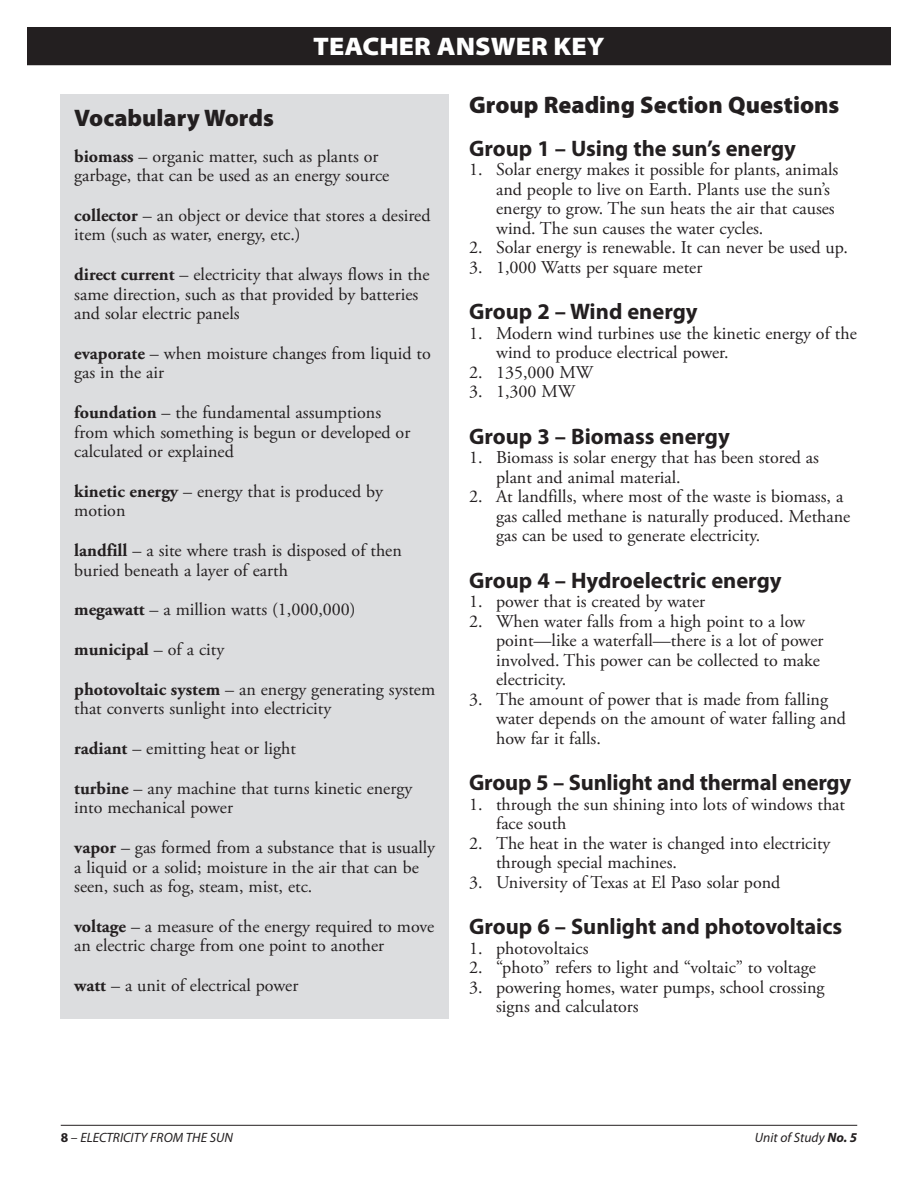
<style>
.page{position:relative;width:918px;height:1188px;background:#fff}
.page>*{position:absolute;margin:0;border:0;box-sizing:border-box;transform-origin:0 0}
.t1{font:900 semi-expanded 25.5px "Myriad Pro";color:#fff}
.t2{font:900 24px "Myriad Pro";color:#231f20}
.t3{font:700 22.5px "Myriad Pro";color:#231f20}
.t4{font:18px/19.5px "Adobe Garamond Pro";color:#231f20}
.t5{font:700 18px "Adobe Garamond Pro";color:#231f20}
.t6{font:italic 13.5px "Myriad Pro";color:#231f20}
.s1{font-weight:700}
.s2{font-weight:400}
.s3{font-weight:700;font-style:normal}
</style>
<div class="page">
<div style="left:28px;top:28px;width:862px;height:36px;background:#231f20"></div>
<div style="left:27px;top:27px;width:864px;height:38px;border:2px solid #231f20"></div>
<hr style="left:61px;top:1125px;width:796px;height:1px;background:#231f20">
<div style="left:61px;top:94px;width:388px;height:925px;background:#dcdddf"></div>
<h1 class="t1" style="left:313px;top:32px;width:293px">TEACHER ANSWER KEY</h1>
<h2 class="t2" style="left:74px;top:104px;width:201px">Vocabulary Words</h2>
<p class="t4" style="left:74px;top:147px;width:317px"><span class="s1">biomass</span> – organic matter, such as plants or garbage, that can be used as an energy source</p>
<p class="t4" style="left:74px;top:206px;width:358px"><span class="s1">collector</span> – an object or device that stores a desired item (such as water, energy, etc.)</p>
<p class="t4" style="left:74px;top:265px;width:357px"><span class="s1">direct current</span> – electricity that always flows in the same direction, such as that provided by batteries and solar electric panels</p>
<p class="t4" style="left:74px;top:344px;width:358px"><span class="s1">evaporate</span> – when moisture changes from liquid to gas in the air</p>
<p class="t4" style="left:74px;top:403px;width:338px"><span class="s1">foundation</span> – the fundamental assumptions from which something is begun or developed or calculated or explained</p>
<p class="t4" style="left:74px;top:482px;width:310px"><span class="s1">kinetic energy</span> – energy that is produced by motion</p>
<p class="t4" style="left:74px;top:541px;width:329px"><span class="s1">landfill</span> – a site where trash is disposed of then buried beneath a layer of earth</p>
<p class="t4" style="left:74px;top:601px;width:283px"><span class="s1">megawatt</span> – a million watts (1,000,000)</p>
<p class="t5" style="left:74px;top:639px;width:152px">municipal <span class="s2">– of a city</span></p>
<p class="t4" style="left:74px;top:680px;width:362px"><span class="s1">photovoltaic system</span> – an energy generating system that converts sunlight into electricity</p>
<p class="t4" style="left:74px;top:739px;width:223px"><span class="s1">radiant</span> – emitting heat or light</p>
<p class="t4" style="left:74px;top:779px;width:340px"><span class="s1">turbine</span> – any machine that turns kinetic energy into mechanical power</p>
<p class="t4" style="left:74px;top:838px;width:362px"><span class="s1">vapor</span> – gas formed from a substance that is usually a liquid or a solid; moisture in the air that can be seen, such as fog, steam, mist, etc.</p>
<p class="t4" style="left:74px;top:917px;width:362px"><span class="s1">voltage</span> – a measure of the energy required to move an electric charge from one point to another</p>
<p class="t4" style="left:74px;top:976px;width:226px"><span class="s1">watt</span> – a unit of electrical power</p>
<h2 class="t2" style="left:469px;top:91px;width:372px">Group Reading Section Questions</h2>
<p class="t3" style="left:469px;top:136px;width:328px">Group 1 – Using the sun’s energy</p>
<p class="t4" style="left:496px;top:160px;width:344px;text-indent:-27px">1. Solar energy makes it possible for plants, animals and people to live on Earth. Plants use the sun’s energy to grow. The sun heats the air that causes wind. The sun causes the water cycles.</p>
<p class="t4" style="left:469px;top:238px;width:380px">2. Solar energy is renewable. It can never be used up.</p>
<p class="t4" style="left:469px;top:258px;width:235px">3. 1,000 Watts per square meter</p>
<p class="t3" style="left:469px;top:299px;width:230px">Group 2 – Wind energy</p>
<p class="t4" style="left:496px;top:324px;width:362px;text-indent:-27px">1. Modern wind turbines use the kinetic energy of the wind to produce electrical power.</p>
<p class="t4" style="left:469px;top:363px;width:126px">2. 135,000 MW</p>
<p class="t4" style="left:469px;top:382px;width:108px">3. 1,300 MW</p>
<p class="t3" style="left:469px;top:424px;width:262px">Group 3 – Biomass energy</p>
<p class="t4" style="left:496px;top:448px;width:324px;text-indent:-27px">1. Biomass is solar energy that has been stored as plant and animal material.</p>
<p class="t4" style="left:496px;top:487px;width:356px;text-indent:-27px">2. At landfills, where most of the waste is biomass, a gas called methane is naturally produced. Methane gas can be used to generate electricity.</p>
<p class="t3" style="left:469px;top:568px;width:314px">Group 4 – Hydroelectric energy</p>
<p class="t4" style="left:469px;top:592px;width:238px">1. power that is created by water</p>
<p class="t4" style="left:496px;top:612px;width:329px;text-indent:-27px">2. When water falls from a high point to a low point—like a waterfall—there is a lot of power involved. This power can be collected to make electricity.</p>
<p class="t4" style="left:496px;top:690px;width:351px;text-indent:-27px">3. The amount of power that is made from falling water depends on the amount of water falling and how far it falls.</p>
<p class="t3" style="left:469px;top:770px;width:384px">Group 5 – Sunlight and thermal energy</p>
<p class="t4" style="left:496px;top:795px;width:350px;text-indent:-27px">1. through the sun shining into lots of windows that face south</p>
<p class="t4" style="left:496px;top:834px;width:336px;text-indent:-27px">2. The heat in the water is changed into electricity through special machines.</p>
<p class="t4" style="left:469px;top:873px;width:313px">3. University of Texas at El Paso solar pond</p>
<p class="t3" style="left:469px;top:914px;width:375px">Group 6 – Sunlight and photovoltaics</p>
<p class="t4" style="left:469px;top:939px;width:121px">1. photovoltaics</p>
<p class="t4" style="left:469px;top:958px;width:348px">2. “photo” refers to light and “voltaic” to voltage</p>
<p class="t4" style="left:496px;top:978px;width:330px;text-indent:-27px">3. powering homes, water pumps, school crossing signs and calculators</p>
<p class="t6" style="left:61px;top:1130px;width:174px"><span class="s3">8</span> – ELECTRICITY FROM THE SUN</p>
<p class="t6" style="left:755px;top:1130px;width:104px">Unit of Study <span class="s1">No. 5</span></p>
</div>
